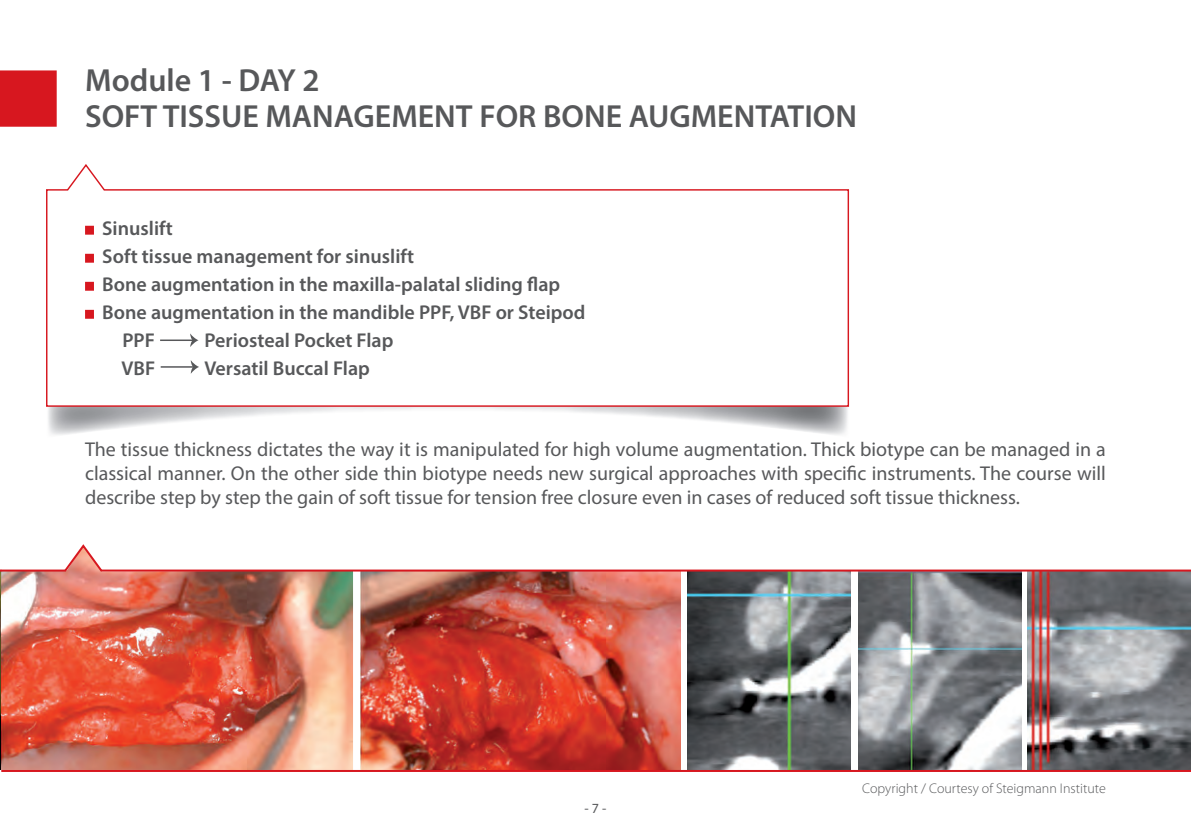
<style>
.page{position:relative;width:1191px;height:840px;background:#fff}
.page>*{position:absolute;margin:0;border:0;box-sizing:border-box;transform-origin:0 0}
.t1{font:600 32px "Myriad Pro";color:#57585a}
.t2{font:20px/24px "Myriad Pro";color:#57585a;text-align:justify}
.t3{font:600 20px "Myriad Pro";color:#57585a}
.t4{font:300 14px "Myriad Pro";color:#57585a}
.t5{font:14px "Myriad Pro";color:#57585a}
</style>
<div class="page">
<div style="left:0;top:70px;width:57px;height:57px;background:#d7171f"></div>
<svg style="left:46px;top:164px;width:803px;height:243px"></svg>
<img style="left:1px;top:572px;width:352px;height:197px">
<img style="left:361px;top:572px;width:319px;height:197px">
<img style="left:687px;top:572px;width:163px;height:197px">
<img style="left:858px;top:572px;width:163px;height:197px">
<img style="left:1028px;top:572px;width:163px;height:197px">
<hr style="left:1px;top:769px;width:1190px;height:2px;background:#d7171f">
<img style="left:0;top:572px;width:1px;height:197px">
<svg style="left:0;top:544px;width:1191px;height:28px"></svg>
<div style="left:85px;top:226px;width:9px;height:8px;background:#d7171f"></div>
<div style="left:85px;top:254px;width:9px;height:8px;background:#d7171f"></div>
<div style="left:85px;top:282px;width:9px;height:8px;background:#d7171f"></div>
<div style="left:85px;top:310px;width:9px;height:8px;background:#d7171f"></div>
<hr style="left:160px;top:339px;width:33px;height:2px;background:#57585a">
<svg style="left:190px;top:333px;width:8px;height:14px"></svg>
<hr style="left:161px;top:366px;width:33px;height:1px;background:#57585a">
<svg style="left:191px;top:360px;width:8px;height:13px"></svg>
<p class="t1" style="left:85px;top:60px;width:236px">Module 1 - DAY 2</p>
<p class="t1" style="left:85px;top:96px;width:773px">SOFT TISSUE MANAGEMENT FOR BONE AUGMENTATION</p>
<p class="t3" style="left:102px;top:215px;width:72px">Sinuslift</p>
<p class="t3" style="left:102px;top:243px;width:313px">Soft tissue management for sinuslift</p>
<p class="t3" style="left:102px;top:271px;width:459px">Bone augmentation in the maxilla-palatal sliding flap</p>
<p class="t3" style="left:102px;top:299px;width:485px">Bone augmentation in the mandible PPF, VBF or Steipod</p>
<p class="t3" style="left:122px;top:327px;width:34px">PPF</p>
<p class="t3" style="left:205px;top:327px;width:190px">Periosteal Pocket Flap</p>
<p class="t3" style="left:122px;top:355px;width:35px">VBF</p>
<p class="t3" style="left:204px;top:355px;width:167px">Versatil Buccal Flap</p>
<p class="t2" style="left:85px;top:437px;width:1022px">The tissue thickness dictates the way it is manipulated for high volume augmentation. Thick biotype can be managed in a classical manner. On the other side thin biotype needs new surgical approaches with specific instruments. The course will describe step by step the gain of soft tissue for tension free closure even in cases of reduced soft tissue thickness.</p>
<p class="t5" style="left:584px;top:799px;width:23px">- 7 -</p>
<p class="t4" style="left:862px;top:779px;width:245px">Copyright / Courtesy of Steigmann Institute</p>
</div>
